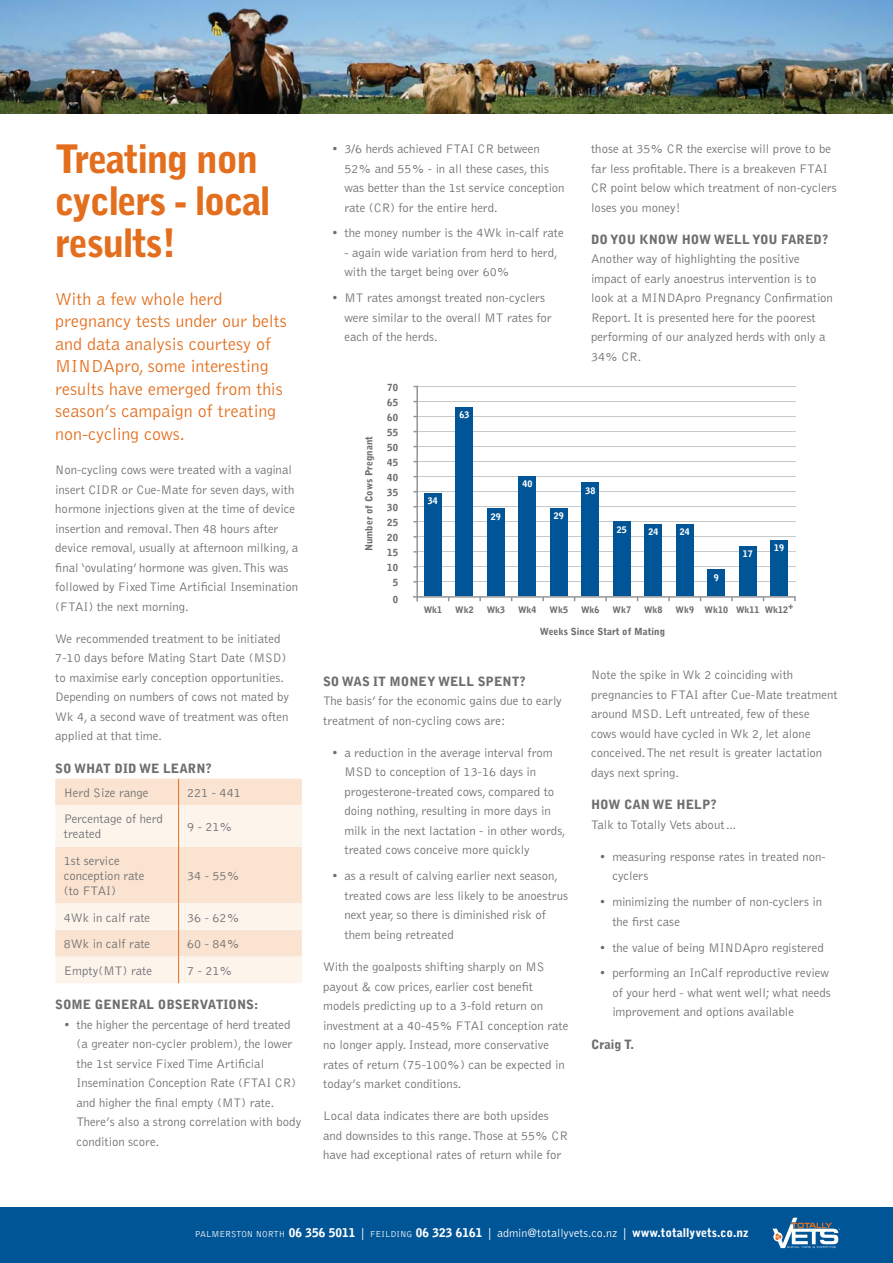
<style>
.page{position:relative;width:893px;height:1263px;background:#fff}
.page>*{position:absolute;margin:0;border:0;box-sizing:border-box;transform-origin:0 0}
.t1{font:900 39px/42px "Bell Gothic";letter-spacing:-.04em;color:#e36f1e}
.t2{font:300 18px/22.5px "Bell Gothic";color:#e36f1e}
.t3{font:300 12.75px/19.5px "Bell Gothic";color:#6d6e70}
.t4{font:900 12.75px "Bell Gothic";color:#6d6e70}
.t5{font:900 12px "Bell Gothic";color:#fff}
.t6{font:900 9.75px "Bell Gothic";color:#6d6e70}
.t7{font:900 9px "Bell Gothic";color:#6d6e70}
.t8{font:900 9px "Bell Gothic";color:#fff}
.s1{font-weight:300;font-size:9px}
.s2{font-weight:300}
</style>
<div class="page">
<svg style="left:55px;top:779px;width:247px;height:204px;background:#fbeadc"></svg>
<div style="left:0;top:1208px;width:893px;height:55px;background:#005596"></div>
<svg style="left:773px;top:1218px;width:67px;height:30px"></svg>
<hr style="left:417px;top:386px;width:379px;height:1px;background:#c6c8ca">
<hr style="left:417px;top:401px;width:379px;height:1px;background:#c6c8ca">
<hr style="left:417px;top:416px;width:379px;height:1px;background:#c6c8ca">
<hr style="left:417px;top:431px;width:379px;height:1px;background:#c6c8ca">
<hr style="left:417px;top:446px;width:379px;height:1px;background:#c6c8ca">
<hr style="left:417px;top:461px;width:379px;height:1px;background:#c6c8ca">
<hr style="left:417px;top:476px;width:379px;height:1px;background:#c6c8ca">
<hr style="left:417px;top:491px;width:379px;height:1px;background:#c6c8ca">
<hr style="left:417px;top:506px;width:379px;height:1px;background:#c6c8ca">
<hr style="left:417px;top:521px;width:379px;height:1px;background:#c6c8ca">
<hr style="left:417px;top:536px;width:379px;height:1px;background:#c6c8ca">
<hr style="left:417px;top:551px;width:379px;height:1px;background:#c6c8ca">
<hr style="left:417px;top:566px;width:379px;height:1px;background:#c6c8ca">
<hr style="left:417px;top:581px;width:379px;height:1px;background:#c6c8ca">
<hr style="left:416px;top:386px;width:2px;height:216px;background:#939598">
<hr style="left:413px;top:596px;width:383px;height:2px;background:#939598">
<div style="left:424px;top:493px;width:17px;height:103px;background:#005596"></div>
<div style="left:456px;top:407px;width:17px;height:189px;background:#005596"></div>
<div style="left:487px;top:509px;width:17px;height:87px;background:#005596"></div>
<div style="left:519px;top:476px;width:17px;height:120px;background:#005596"></div>
<div style="left:550px;top:508px;width:17px;height:88px;background:#005596"></div>
<div style="left:582px;top:482px;width:17px;height:114px;background:#005596"></div>
<div style="left:613px;top:521px;width:17px;height:75px;background:#005596"></div>
<div style="left:645px;top:524px;width:17px;height:72px;background:#005596"></div>
<div style="left:676px;top:524px;width:17px;height:72px;background:#005596"></div>
<div style="left:708px;top:569px;width:17px;height:27px;background:#005596"></div>
<div style="left:739px;top:546px;width:17px;height:50px;background:#005596"></div>
<div style="left:771px;top:540px;width:17px;height:56px;background:#005596"></div>
<img style="left:0;top:0;width:893px;height:113px">
<h1 class="t1" style="left:55px;top:141px;width:217px">Treating non cyclers - local results!</h1>
<h2 class="t2" style="left:55px;top:289px;width:233px">With a few whole herd pregnancy tests under our belts and data analysis courtesy of<br>MINDApro, some interesting results have emerged from this season’s campaign of treating non-cycling cows.</h2>
<p class="t3" style="left:55px;top:461px;width:244px">Non-cycling cows were treated with a vaginal insert CIDR or Cue-Mate for seven days, with hormone injections given at the time of device insertion and removal. Then 48 hours after device removal, usually at afternoon milking, a final ‘ovulating’ hormone was given. This was followed by Fixed Time Artificial Insemination (FTAI) the next morning.</p>
<p class="t3" style="left:55px;top:630px;width:235px">We recommended treatment to be initiated 7-10 days before Mating Start Date (MSD) to maximise early conception opportunities.<br>Depending on numbers of cows not mated by Wk 4, a second wave of treatment was often applied at that time.</p>
<p class="t4" style="left:55px;top:763px;width:158px">SO WHAT DID WE LEARN?</p>
<p class="t3" style="left:64px;top:784px;width:86px">Herd Size range</p>
<p class="t3" style="left:187px;top:784px;width:55px">221 - 441</p>
<p class="t3" style="left:64px;top:812px;width:101px;line-height:15px">Percentage of herd treated</p>
<p class="t3" style="left:187px;top:818px;width:47px">9 - 21%</p>
<p class="t3" style="left:64px;top:854px;width:82px;line-height:15px">1st service conception rate (to FTAI)</p>
<p class="t3" style="left:187px;top:867px;width:54px">34 - 55%</p>
<p class="t3" style="left:64px;top:908px;width:88px">4Wk in calf rate</p>
<p class="t3" style="left:187px;top:908px;width:54px">36 - 62%</p>
<p class="t3" style="left:64px;top:935px;width:88px">8Wk in calf rate</p>
<p class="t3" style="left:187px;top:935px;width:54px">60 - 84%</p>
<p class="t3" style="left:64px;top:961px;width:90px">Empty(MT) rate</p>
<p class="t3" style="left:187px;top:961px;width:47px">7 - 21%</p>
<p class="t4" style="left:55px;top:1000px;width:204px">SOME GENERAL OBSERVATIONS:</p>
<p class="t3" style="left:77px;top:1016px;width:226px;text-indent:-13px">• the higher the percentage of herd treated (a greater non-cycler problem), the lower the 1st service Fixed Time Artificial Insemination Conception Rate (FTAI CR) and higher the final empty (MT) rate.<br>There’s also a strong correlation with body condition score.</p>
<p class="t3" style="left:344px;top:140px;width:222px;text-indent:-13px">• 3/6 herds achieved FTAI CR between 52% and 55% - in all these cases, this was better than the 1st service conception rate (CR) for the entire herd.</p>
<p class="t3" style="left:332px;top:224px;width:234px">• the money number is the 4Wk in-calf rate</p>
<p class="t3" style="left:344px;top:244px;width:215px">- again wide variation from herd to herd, with the target being over 60%</p>
<p class="t3" style="left:344px;top:289px;width:209px;text-indent:-13px">• MT rates amongst treated non-cyclers were similar to the overall MT rates for each of the herds.</p>
<p class="t6" style="left:387px;top:384px;width:12px">70</p>
<p class="t6" style="left:365px;top:551px;width:117px;rotate:-90deg">Number of Cows Pregnant</p>
<p class="t6" style="left:387px;top:399px;width:12px">65</p>
<p class="t6" style="left:387px;top:414px;width:12px">60</p>
<p class="t6" style="left:387px;top:429px;width:12px">55</p>
<p class="t6" style="left:387px;top:444px;width:12px">50</p>
<p class="t6" style="left:387px;top:459px;width:12px">45</p>
<p class="t6" style="left:387px;top:474px;width:12px">40</p>
<p class="t6" style="left:387px;top:489px;width:12px">35</p>
<p class="t6" style="left:387px;top:504px;width:12px">30</p>
<p class="t6" style="left:387px;top:519px;width:12px">25</p>
<p class="t6" style="left:387px;top:534px;width:12px">20</p>
<p class="t6" style="left:387px;top:549px;width:12px">15</p>
<p class="t6" style="left:387px;top:564px;width:12px">10</p>
<p class="t6" style="left:393px;top:579px;width:7px">5</p>
<p class="t8" style="left:459px;top:412px;width:12px">63</p>
<p class="t8" style="left:428px;top:498px;width:12px">34</p>
<p class="t8" style="left:491px;top:513px;width:12px">29</p>
<p class="t8" style="left:522px;top:481px;width:12px">40</p>
<p class="t8" style="left:554px;top:512px;width:12px">29</p>
<p class="t3" style="left:591px;top:140px;width:247px">those at 35% CR the exercise will prove to be far less profitable. There is a breakeven FTAI CR point below which treatment of non-cyclers loses you money!</p>
<p class="t4" style="left:591px;top:234px;width:239px">DO YOU KNOW HOW WELL YOU FARED?</p>
<p class="t3" style="left:591px;top:250px;width:243px">Another way of highlighting the positive impact of early anoestrus intervention is to look at a MINDApro Pregnancy Confirmation Report. It is presented here for the poorest performing of our analyzed herds with only a 34% CR.</p>
<p class="t8" style="left:585px;top:487px;width:12px">38</p>
<p class="t8" style="left:617px;top:526px;width:12px">25</p>
<p class="t8" style="left:648px;top:528px;width:12px">24</p>
<p class="t8" style="left:680px;top:528px;width:12px">24</p>
<p class="t8" style="left:714px;top:574px;width:7px">9</p>
<p class="t8" style="left:743px;top:551px;width:12px">17</p>
<p class="t8" style="left:774px;top:544px;width:12px">19</p>
<p class="t6" style="left:393px;top:596px;width:7px">0</p>
<p class="t7" style="left:424px;top:606px;width:20px">Wk1</p>
<p class="t7" style="left:455px;top:606px;width:20px">Wk2</p>
<p class="t7" style="left:487px;top:606px;width:20px">Wk3</p>
<p class="t7" style="left:518px;top:606px;width:20px">Wk4</p>
<p class="t7" style="left:550px;top:606px;width:20px">Wk5</p>
<p class="t7" style="left:581px;top:606px;width:20px">Wk6</p>
<p class="t7" style="left:613px;top:606px;width:20px">Wk7</p>
<p class="t7" style="left:644px;top:606px;width:20px">Wk8</p>
<p class="t7" style="left:676px;top:606px;width:114px">Wk9 Wk10 Wk11 Wk12</p>
<p class="t7" style="left:788px;top:602px;width:7px">+</p>
<p class="t6" style="left:540px;top:628px;width:127px">Weeks Since Start of Mating</p>
<p class="t4" style="left:323px;top:676px;width:204px">SO WAS IT MONEY WELL SPENT?</p>
<p class="t3" style="left:323px;top:692px;width:240px">The basis’ for the economic gains due to early treatment of non-cycling cows are:</p>
<p class="t3" style="left:344px;top:744px;width:223px;text-indent:-13px">• a reduction in the average interval from MSD to conception of 13-16 days in progesterone-treated cows, compared to doing nothing, resulting in more days in milk in the next lactation - in other words, treated cows conceive more quickly</p>
<p class="t3" style="left:344px;top:867px;width:225px;text-indent:-13px">• as a result of calving earlier next season, treated cows are less likely to be anoestrus next year, so there is diminished risk of them being retreated</p>
<p class="t3" style="left:323px;top:958px;width:247px">With the goalposts shifting sharply on MS payout &amp; cow prices, earlier cost benefit models predicting up to a 3-fold return on investment at a 40-45% FTAI conception rate no longer apply. Instead, more conservative rates of return (75-100%) can be expected in today’s market conditions.</p>
<p class="t3" style="left:323px;top:1107px;width:246px">Local data indicates there are both upsides and downsides to this range. Those at 55% CR have had exceptional rates of return while for</p>
<p class="t3" style="left:591px;top:666px;width:248px">Note the spike in Wk 2 coinciding with pregnancies to FTAI after Cue-Mate treatment around MSD. Left untreated, few of these cows would have cycled in Wk 2, let alone conceived. The net result is greater lactation days next spring.</p>
<p class="t4" style="left:591px;top:800px;width:127px">HOW CAN WE HELP?</p>
<p class="t3" style="left:591px;top:815px;width:148px">Talk to Totally Vets about…</p>
<p class="t3" style="left:612px;top:848px;width:215px;text-indent:-13px">• measuring response rates in treated non&shy;cyclers</p>
<p class="t3" style="left:612px;top:893px;width:211px;text-indent:-13px">• minimizing the number of non-cyclers in the first case</p>
<p class="t3" style="left:600px;top:938px;width:226px">• the value of being MINDApro registered</p>
<p class="t3" style="left:612px;top:964px;width:220px;text-indent:-13px">• performing an InCalf reproductive review of your herd - what went well; what needs improvement and options available</p>
<p class="t4" style="left:591px;top:1039px;width:45px">Craig T.</p>
<p class="t5" style="left:195px;top:1228px;width:555px"><span class="s1">PALMERSTON NORTH</span> 06 356 5011 <span class="s2">|</span> <span class="s1">FEILDING</span> 06 323 6161 <span class="s2">| admin@totallyvets.co.nz |</span> www.totallyvets.co.nz</p>
</div>
